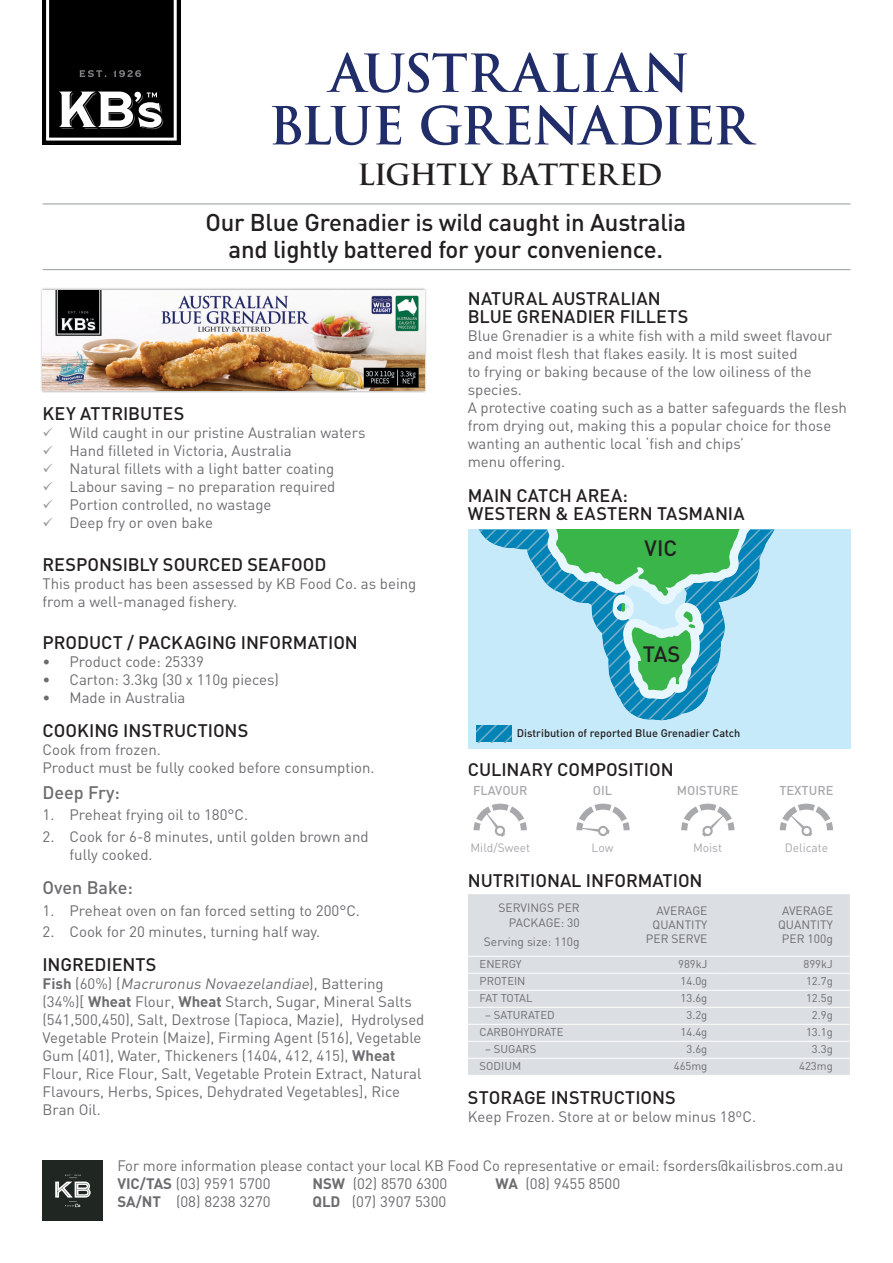
<style>
.page{position:relative;width:893px;height:1263px;background:#fff}
.page>*{position:absolute;margin:0;border:0;box-sizing:border-box;transform-origin:0 0}
.Body_Text{font:700 51px/52.5px "Trajan";letter-spacing:-.02em;color:#202d69;text-align:center}
.Body_Text-2{font:700 28.5px "Trajan";letter-spacing:-.015em;color:#231f20}
.t1{font:500 24px/27px "DIN";letter-spacing:-.01em;color:#231f20;text-align:center}
.t2{font:500 21.9px "DIN";color:#231f20}
.Sub_heads{font:500 18px/18px "DIN";color:#231f20}
.Bosy{font:500 18px "DIN";color:#231f20}
.Bosy-2{font:500 18px "DIN";color:#6c6d70}
.Bosy-3{font:15px/18px "DIN";color:#6c6d70}
.Sub_heads-2{font:15px/18px "DIN";color:#6c6d70}
.t3{font:500 12.75px "DIN";color:#a8a9ad}
.t4{font:12px/14.4px "DIN";color:#6c6d70;text-align:center}
.t5{font:12px "DIN";color:#a8a9ad}
.t6{font:11.25px "DIN";color:#6c6d70}
.t7{font:11.25px "DIN";letter-spacing:-.04em;color:#6c6d70}
.t8{font:500 10.95px "DIN";color:#231f20}
.s1{color:#959ca1}
.s2{font-weight:700}
.s3{font-style:italic}
</style>
<div class="page">
<hr style="left:43px;top:269px;width:808px;height:1px;background:#959ca1">
<hr style="left:43px;top:204px;width:808px;height:1px;background:#959ca1">
<div style="left:468px;top:894px;width:382px;height:181px;background:#dbdee2"></div>
<hr style="left:468px;top:956px;width:131px;height:1px;background:#fff">
<hr style="left:599px;top:956px;width:125px;height:1px;background:#fff">
<hr style="left:724px;top:956px;width:126px;height:1px;background:#fff">
<hr style="left:468px;top:973px;width:131px;height:1px;background:#fff">
<hr style="left:599px;top:973px;width:125px;height:1px;background:#fff">
<hr style="left:724px;top:973px;width:126px;height:1px;background:#fff">
<hr style="left:468px;top:990px;width:131px;height:1px;background:#fff">
<hr style="left:599px;top:990px;width:125px;height:1px;background:#fff">
<hr style="left:724px;top:990px;width:126px;height:1px;background:#fff">
<hr style="left:468px;top:1007px;width:131px;height:1px;background:#fff">
<hr style="left:599px;top:1007px;width:125px;height:1px;background:#fff">
<hr style="left:724px;top:1007px;width:126px;height:1px;background:#fff">
<hr style="left:468px;top:1024px;width:131px;height:1px;background:#fff">
<hr style="left:599px;top:1024px;width:125px;height:1px;background:#fff">
<hr style="left:724px;top:1024px;width:126px;height:1px;background:#fff">
<hr style="left:468px;top:1041px;width:131px;height:1px;background:#fff">
<hr style="left:599px;top:1041px;width:125px;height:1px;background:#fff">
<hr style="left:724px;top:1041px;width:126px;height:1px;background:#fff">
<hr style="left:468px;top:1058px;width:131px;height:1px;background:#fff">
<hr style="left:599px;top:1058px;width:125px;height:1px;background:#fff">
<hr style="left:724px;top:1058px;width:126px;height:1px;background:#fff">
<div style="left:42px;top:0;width:138px;height:144px;background:#000001"></div>
<svg style="left:46px;top:0;width:131px;height:141px"></svg>
<div style="left:40px;top:287px;width:387px;height:106px;background:#231f20;opacity:.45"></div>
<img style="left:42px;top:290px;width:382px;height:101px">
<svg style="left:473px;top:803px;width:54px;height:34px"></svg>
<svg style="left:576px;top:803px;width:54px;height:33px"></svg>
<svg style="left:681px;top:803px;width:54px;height:34px"></svg>
<svg style="left:779px;top:803px;width:54px;height:34px"></svg>
<div style="left:468px;top:529px;width:382px;height:220px;background:#c6eafa"></div>
<svg style="left:476px;top:529px;width:299px;height:214px"></svg>
<div style="left:43px;top:1160px;width:60px;height:60px;background:#202622"></div>
<svg style="left:55px;top:1174px;width:36px;height:33px"></svg>
<p class="Body_Text" style="left:269px;top:47px;width:484px">AUSTRALIAN<br>BLUE GRENADIER</p>
<p class="Body_Text-2" style="left:357px;top:156px;width:307px">LIGHTLY BATTERED</p>
<p class="t1" style="left:205px;top:208px;width:482px">Our Blue Grenadier is wild caught in Australia and lightly battered for your convenience.</p>
<p class="Sub_heads" style="left:468px;top:289px;width:222px">NATURAL AUSTRALIAN<br>BLUE GRENADIER FILLETS</p>
<p class="Sub_heads-2" style="left:468px;top:326px;width:381px">Blue Grenadier is a white fish with a mild sweet flavour and moist flesh that flakes easily. It is most suited<br>to frying or baking because of the low oiliness of the species.<br>A protective coating such as a batter safeguards the flesh from drying out, making this a popular choice for those wanting an authentic local ‘fish and chips’<br>menu offering.</p>
<p class="Sub_heads" style="left:468px;top:486px;width:278px">MAIN CATCH AREA:<br>WESTERN &amp; EASTERN TASMANIA</p>
<p class="Sub_heads" style="left:43px;top:404px;width:143px">KEY ATTRIBUTES</p>
<p class="Sub_heads-2" style="left:43px;top:423px;width:324px"><span class="s1">✓</span> Wild caught in our pristine Australian waters</p>
<p class="Sub_heads-2" style="left:43px;top:441px;width:251px"><span class="s1">✓</span> Hand filleted in Victoria, Australia</p>
<p class="Sub_heads-2" style="left:43px;top:459px;width:293px"><span class="s1">✓</span> Natural fillets with a light batter coating</p>
<p class="Sub_heads-2" style="left:43px;top:477px;width:294px"><span class="s1">✓</span> Labour saving – no preparation required</p>
<p class="Sub_heads-2" style="left:43px;top:495px;width:231px"><span class="s1">✓</span> Portion controlled, no wastage</p>
<p class="Sub_heads-2" style="left:43px;top:513px;width:172px"><span class="s1">✓</span> Deep fry or oven bake</p>
<p class="Sub_heads" style="left:43px;top:554px;width:285px">RESPONSIBLY SOURCED SEAFOOD</p>
<p class="Sub_heads-2" style="left:43px;top:574px;width:375px">This product has been assessed by KB Food Co. as being from a well-managed fishery.</p>
<p class="Sub_heads" style="left:43px;top:633px;width:317px">PRODUCT / PACKAGING INFORMATION</p>
<p class="Sub_heads-2" style="left:43px;top:652px;width:163px">• Product code: 25339</p>
<p class="Sub_heads-2" style="left:43px;top:670px;width:238px">• Carton: 3.3kg (30 x 110g pieces)</p>
<p class="Sub_heads-2" style="left:43px;top:688px;width:145px">• Made in Australia</p>
<p class="Bosy" style="left:43px;top:719px;width:207px">COOKING INSTRUCTIONS</p>
<p class="Bosy-3" style="left:43px;top:740px;width:334px">Cook from frozen.<br>Product must be fully cooked before consumption.</p>
<p class="Bosy-2" style="left:43px;top:781px;width:79px">Deep Fry:</p>
<p class="Bosy-3" style="left:43px;top:806px;width:207px">1. Preheat frying oil to 180°C.</p>
<p class="Bosy-3" style="left:70px;top:827px;width:301px;text-indent:-27px">2. Cook for 6-8 minutes, until golden brown and fully cooked.</p>
<p class="Bosy-2" style="left:43px;top:876px;width:92px">Oven Bake:</p>
<p class="Bosy-3" style="left:43px;top:901px;width:319px">1. Preheat oven on fan forced setting to 200°C.</p>
<p class="Bosy-3" style="left:43px;top:922px;width:279px">2. Cook for 20 minutes, turning half way.</p>
<p class="Bosy" style="left:43px;top:953px;width:115px">INGREDIENTS</p>
<p class="Bosy-3" style="left:43px;top:974px;width:383px"><span class="s2">Fish</span> ( 6 0 % ) ( <span class="s3">Macruronus Novaezelandiae</span>) , B a tte ri n g (34%)[ <span class="s2">Wheat</span> Flour, <span class="s2">Wheat</span> Starch, Sugar, Mineral Salts (541,500,450), Salt, Dextrose (Tapioca, Mazie), Hydrolysed Vegetable Protein (Maize), Firming Agent (516), Vegetable Gum (401), Water, Thickeners (1404, 412, 415), <span class="s2">Wheat </span>Flour, Rice Flour, Salt, Vegetable Protein Extract, Natural Flavours, Herbs, Spices, Dehydrated Vegetables], Rice Bran Oil.</p>
<p class="t2" style="left:645px;top:534px;width:34px">VIC</p>
<p class="t2" style="left:643px;top:640px;width:39px">TAS</p>
<p class="t8" style="left:517px;top:726px;width:225px">Distribution of reported Blue Grenadier Catch</p>
<p class="Sub_heads" style="left:468px;top:760px;width:208px">CULINARY COMPOSITION</p>
<p class="t3" style="left:473px;top:782px;width:56px">FLAVOUR</p>
<p class="t3" style="left:593px;top:782px;width:21px">OIL</p>
<p class="t3" style="left:677px;top:782px;width:63px">MOISTURE</p>
<p class="t3" style="left:779px;top:782px;width:55px">TEXTURE</p>
<p class="t5" style="left:470px;top:840px;width:61px">Mild/Sweet</p>
<p class="t5" style="left:592px;top:840px;width:23px">Low</p>
<p class="t5" style="left:693px;top:840px;width:31px">Moist</p>
<p class="t5" style="left:785px;top:840px;width:45px">Delicate</p>
<p class="Sub_heads" style="left:468px;top:871px;width:236px">NUTRITIONAL INFORMATION</p>
<p class="t4" style="left:498px;top:901px;width:83px;text-align:right">SERVINGS PER<br>PACKAGE: 30</p>
<p class="t4" style="left:484px;top:934px;width:97px">Serving size: 110g</p>
<p class="t4" style="left:653px;top:903px;width:56px">AVERAGE<br>QUANTITY</p>
<p class="t4" style="left:646px;top:932px;width:63px">PER SERVE</p>
<p class="t4" style="left:778px;top:903px;width:56px">AVERAGE<br>QUANTITY</p>
<p class="t4" style="left:782px;top:932px;width:52px">PER 100g</p>
<p class="t6" style="left:480px;top:957px;width:44px">ENERGY</p>
<p class="t6" style="left:678px;top:957px;width:31px">989kJ</p>
<p class="t6" style="left:804px;top:957px;width:31px">899kJ</p>
<p class="t6" style="left:480px;top:974px;width:47px">PROTEIN</p>
<p class="t6" style="left:681px;top:974px;width:28px">14.0g</p>
<p class="t6" style="left:806px;top:974px;width:28px">12.7g</p>
<p class="t7" style="left:480px;top:991px;width:54px">FAT TOTAL</p>
<p class="t6" style="left:681px;top:991px;width:28px">13.6g</p>
<p class="t6" style="left:806px;top:991px;width:28px">12.5g</p>
<p class="t6" style="left:485px;top:1008px;width:71px">– SATURATED</p>
<p class="t6" style="left:686px;top:1008px;width:22px">3.2g</p>
<p class="t6" style="left:812px;top:1008px;width:22px">2.9g</p>
<p class="t6" style="left:480px;top:1025px;width:85px">CARBOHYDRATE</p>
<p class="t6" style="left:681px;top:1025px;width:28px">14.4g</p>
<p class="t6" style="left:806px;top:1025px;width:28px">13.1g</p>
<p class="t6" style="left:485px;top:1042px;width:53px">– SUGARS</p>
<p class="t6" style="left:686px;top:1042px;width:22px">3.6g</p>
<p class="t6" style="left:812px;top:1042px;width:22px">3.3g</p>
<p class="t6" style="left:480px;top:1059px;width:43px">SODIUM</p>
<p class="t6" style="left:674px;top:1059px;width:35px">465mg</p>
<p class="t6" style="left:799px;top:1059px;width:35px">423mg</p>
<p class="Sub_heads" style="left:468px;top:1087px;width:209px">STORAGE INSTRUCTIONS</p>
<p class="Sub_heads-2" style="left:468px;top:1107px;width:290px">Keep Frozen. Store at or below minus 18ºC.</p>
<p class="Bosy-3" style="left:117px;top:1157px;width:727px">For more information please contact your local KB Food Co representative or email: fsorders@kailisbros.com.au</p>
<p class="Bosy-3" style="left:117px;top:1175px;width:155px"><span class="s2">VIC/TAS</span> (03) 9591 5700</p>
<p class="Bosy-3" style="left:312px;top:1175px;width:137px"><span class="s2">NSW</span> (02) 8570 6300</p>
<p class="Bosy-3" style="left:495px;top:1175px;width:126px"><span class="s2">WA</span> (08) 9455 8500</p>
<p class="Bosy-3" style="left:117px;top:1193px;width:155px"><span class="s2">SA/NT</span> (08) 8238 3270</p>
<p class="Bosy-3" style="left:312px;top:1193px;width:136px"><span class="s2">QLD</span> (07) 3907 5300</p>
</div>
